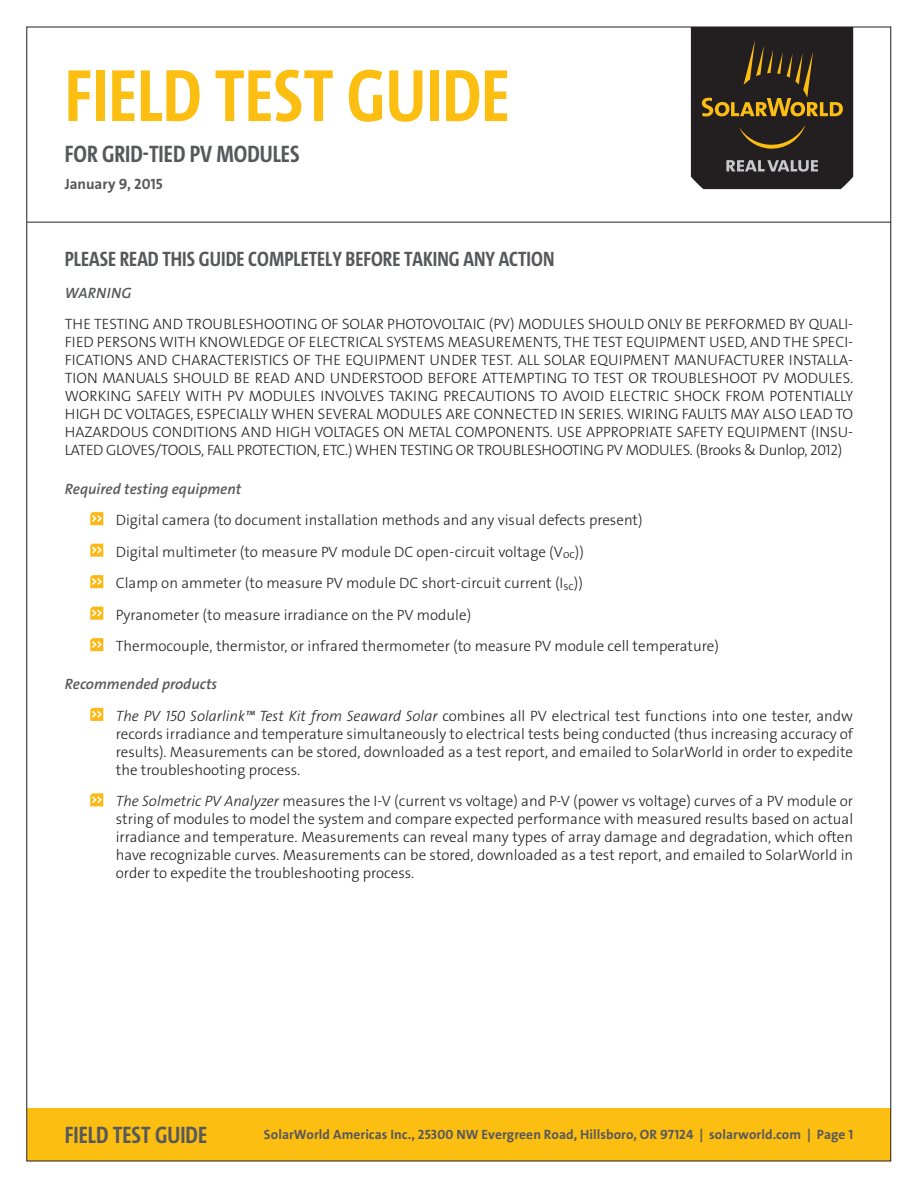
<style>
.page{position:relative;width:918px;height:1188px;background:#fff}
.page>*{position:absolute;margin:0;border:0;box-sizing:border-box;transform-origin:0 0}
.t1{font:700 75px "The Sans Cd LF7";color:#fdbe12}
.t2{font:700 24px "The Sans Cd LF7";color:#57585a}
.t3{font:700 21px "The Sans Cd LF7";color:#57585a}
.t4{font:15px/18px "The Sans LP3 Lig";color:#231f20;text-align:justify}
.t5{font:15px "The Sans LP6 Se Bld IT";color:#57585a}
.t6{font:15px "The Sans LP7 Bld";color:#57585a}
.t7{font:15px "The Sans LP6 Se Bld IT";letter-spacing:.02em;color:#57585a}
.t8{font:13.5px "The Sans LP7 Bld";letter-spacing:.005em;color:#57585a}
.s1{font-family:"The Sans LP3 Lig IT"}
</style>
<div class="page">
<svg style="left:691px;top:29px;width:162px;height:160px;background:#383024"></svg>
<svg style="left:90px;top:512px;width:13px;height:13px"></svg>
<svg style="left:90px;top:544px;width:13px;height:13px"></svg>
<svg style="left:90px;top:575px;width:13px;height:13px"></svg>
<svg style="left:90px;top:607px;width:13px;height:13px"></svg>
<svg style="left:90px;top:638px;width:13px;height:13px"></svg>
<svg style="left:90px;top:708px;width:13px;height:13px"></svg>
<svg style="left:90px;top:793px;width:13px;height:13px"></svg>
<div style="left:27px;top:1108px;width:864px;height:53px;background:#fdbe12"></div>
<hr style="left:27px;top:222px;width:864px;height:1px;background:#231f20">
<p class="t1" style="left:65px;top:48px;width:447px">FIELD TEST GUIDE</p>
<p class="t2" style="left:65px;top:139px;width:236px">FOR GRID-TIED PV MODULES</p>
<p class="t6" style="left:65px;top:174px;width:100px">January 9, 2015</p>
<p class="t3" style="left:65px;top:246px;width:491px">PLEASE READ THIS GUIDE COMPLETELY BEFORE TAKING ANY ACTION</p>
<p class="t7" style="left:65px;top:283px;width:68px">WARNING</p>
<p class="t4" style="left:65px;top:315px;width:790px">THE TESTING AND TROUBLESHOOTING OF SOLAR PHOTOVOLTAIC (PV) MODULES SHOULD ONLY BE PERFORMED BY QUALI-FIED PERSONS WITH KNOWLEDGE OF ELECTRICAL SYSTEMS MEASUREMENTS, THE TEST EQUIPMENT USED, AND THE SPECI-FICATIONS AND CHARACTERISTICS OF THE EQUIPMENT UNDER TEST. ALL SOLAR EQUIPMENT MANUFACTURER INSTALLA-TION MANUALS SHOULD BE READ AND UNDERSTOOD BEFORE ATTEMPTING TO TEST OR TROUBLESHOOT PV MODULES.<br>WORKING SAFELY WITH PV MODULES INVOLVES TAKING PRECAUTIONS TO AVOID ELECTRIC SHOCK FROM POTENTIALLY HIGH DC VOLTAGES, ESPECIALLY WHEN SEVERAL MODULES ARE CONNECTED IN SERIES. WIRING FAULTS MAY ALSO LEAD TO HAZARDOUS CONDITIONS AND HIGH VOLTAGES ON METAL COMPONENTS. USE APPROPRIATE SAFETY EQUIPMENT (INSU-LATED GLOVES/TOOLS, FALL PROTECTION, ETC.) WHEN TESTING OR TROUBLESHOOTING PV MODULES. (Brooks &amp; Dunlop, 2012)</p>
<p class="t5" style="left:65px;top:479px;width:178px">Required testing equipment</p>
<p class="t4" style="left:116px;top:511px;width:528px">Digital camera (to document installation methods and any visual defects present)</p>
<p class="t4" style="left:116px;top:543px;width:470px">Digital multimeter (to measure PV module DC open-circuit voltage (V<sub>oc</sub>))</p>
<p class="t4" style="left:116px;top:574px;width:469px">Clamp on ammeter (to measure PV module DC short-circuit current (I<sub>sc</sub>))</p>
<p class="t4" style="left:116px;top:606px;width:357px">Pyranometer (to measure irradiance on the PV module)</p>
<p class="t4" style="left:116px;top:637px;width:605px">Thermocouple, thermistor, or infrared thermometer (to measure PV module cell temperature)</p>
<p class="t5" style="left:65px;top:675px;width:154px">Recommended products</p>
<p class="t4" style="left:116px;top:707px;width:739px"><span class="s1">The PV 150 Solarlink™ Test Kit from Seaward Solar</span> combines all PV electrical test functions into one tester, andw records irradiance and temperature simultaneously to electrical tests being conducted (thus increasing accuracy of results). Measurements can be stored, downloaded as a test report, and emailed to SolarWorld in order to expedite the troubleshooting process.</p>
<p class="t4" style="left:116px;top:792px;width:739px"><span class="s1">The Solmetric PV Analyzer</span> measures the I-V (current vs voltage) and P-V (power vs voltage) curves of a PV module or string of modules to model the system and compare expected performance with measured results based on actual irradiance and temperature. Measurements can reveal many types of array damage and degradation, which often have recognizable curves. Measurements can be stored, downloaded as a test report, and emailed to SolarWorld in order to expedite the troubleshooting process.</p>
<p class="t2" style="left:65px;top:1120px;width:144px">FIELD TEST GUIDE</p>
<p class="t8" style="left:264px;top:1126px;width:591px">SolarWorld Americas Inc., 25300 NW Evergreen Road, Hillsboro, OR 97124 | solarworld.com | Page 1</p>
</div>
